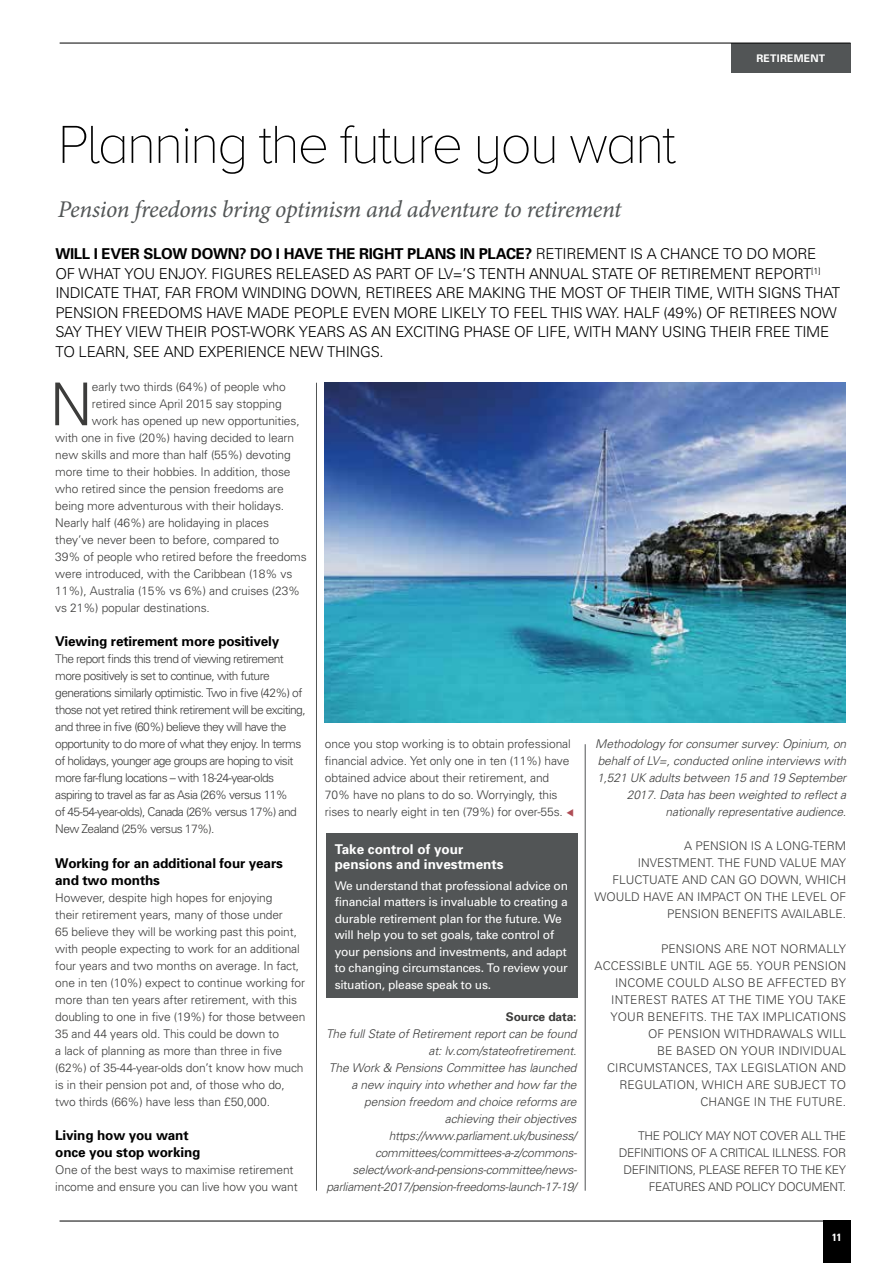
<style>
.page{position:relative;width:893px;height:1263px;background:#fff}
.page>*{position:absolute;margin:0;border:0;box-sizing:border-box;transform-origin:0 0}
.t1{font:300 59.1px "Univers";color:#3c3c3b}
.t2{font:100 55.5px "Proxima Nova A";letter-spacing:-.04em;color:#000}
.t3{font:italic 24px "Minion Pro";letter-spacing:-.02em;color:#525556}
.t4{font:300 15px/19.5px "Univers";letter-spacing:-.02em;color:#000}
.t5{font:700 13.5px/17px "Univers";letter-spacing:-.01em;color:#000}
.t6{font:700 13.5px/15px "Univers";color:#fff}
.t7{font:300 12px/17px "Univers";letter-spacing:-.01em;color:#3c3c3b}
.t8{font:italic 300 12px/17px "Univers";letter-spacing:-.01em;color:#3c3c3b;text-align:right}
.t9{font:300 12px/17px "Univers";letter-spacing:-.05em;color:#3c3c3b}
.t10{font:300 12px/17px "Univers";letter-spacing:.01em;color:#3c3c3b;text-align:right}
.t11{font:12px/16.5px "Univers";letter-spacing:-.02em;color:#fff}
.t12{font:300 12px/17px "Univers";letter-spacing:-.03em;color:#3c3c3b;text-align:right}
.t13{font:700 12px "Univers";letter-spacing:-.01em;color:#3c3c3b}
.t14{font:700 10.5px "Univers";letter-spacing:.02em;color:#fff}
.t15{font:700 condensed 10.5px "Univers";color:#fff}
.s1{font-weight:700}
.s2{color:#af4d56}
</style>
<div class="page">
<hr style="left:60px;top:1221px;width:790px;height:1px;background:#000">
<div style="left:823px;top:1220px;width:27px;height:43px;background:#000"></div>
<div style="left:731px;top:43px;width:119px;height:29px;background:#525556"></div>
<hr style="left:60px;top:43px;width:790px;height:1px;background:#000">
<div style="left:326px;top:833px;width:252px;height:165px;background:#525556"></div>
<hr style="left:316px;top:383px;width:1px;height:808px;background:#525556">
<hr style="left:585px;top:744px;width:1px;height:447px;background:#525556">
<img style="left:324px;top:383px;width:521px;height:340px">
<p class="t14" style="left:756px;top:51px;width:70px">RETIREMENT</p>
<h2 class="t2" style="left:58px;top:114px;width:620px">Planning the future you want</h2>
<h3 class="t3" style="left:58px;top:193px;width:565px">Pension freedoms bring optimism and adventure to retirement</h3>
<p class="t4" style="left:55px;top:243px;width:786px"><span class="s1">WILL I EVER SLOW DOWN? DO I HAVE THE RIGHT PLANS IN PLACE?</span> RETIREMENT IS A CHANCE TO DO MORE<br>OF WHAT YOU ENJOY. FIGURES RELEASED AS PART OF LV=’S TENTH ANNUAL STATE OF RETIREMENT REPORT<sup>[1] </sup>INDICATE THAT, FAR FROM WINDING DOWN, RETIREES ARE MAKING THE MOST OF THEIR TIME, WITH SIGNS THAT PENSION FREEDOMS HAVE MADE PEOPLE EVEN MORE LIKELY TO FEEL THIS WAY. HALF (49%) OF RETIREES NOW SAY THEY VIEW THEIR POST-WORK YEARS AS AN EXCITING PHASE OF LIFE, WITH MANY USING THEIR FREE TIME TO LEARN, SEE AND EXPERIENCE NEW THINGS.</p>
<h1 class="t1" style="left:50px;top:369px;width:44px">N</h1>
<p class="t7" style="left:92px;top:378px;width:195px">early two thirds (64%) of people who</p>
<p class="t7" style="left:92px;top:395px;width:191px">retired since April 2015 say stopping</p>
<p class="t7" style="left:92px;top:412px;width:209px">work has opened up new opportunities,</p>
<p class="t7" style="left:55px;top:429px;width:240px">with one in five (20%) having decided to learn</p>
<p class="t7" style="left:55px;top:446px;width:237px">new skills and more than half (55%) devoting</p>
<p class="t7" style="left:55px;top:463px;width:237px">more time to their hobbies. In addition, those</p>
<p class="t7" style="left:55px;top:480px;width:230px">who retired since the pension freedoms are</p>
<p class="t7" style="left:55px;top:497px;width:231px">being more adventurous with their holidays.</p>
<p class="t7" style="left:55px;top:514px;width:215px">Nearly half (46%) are holidaying in places</p>
<p class="t7" style="left:55px;top:531px;width:225px">they’ve never been to before, compared to</p>
<p class="t7" style="left:55px;top:548px;width:253px">39% of people who retired before the freedoms</p>
<p class="t7" style="left:55px;top:565px;width:239px">were introduced, with the Caribbean (18% vs</p>
<p class="t7" style="left:55px;top:582px;width:246px">11%), Australia (15% vs 6%) and cruises (23%</p>
<p class="t7" style="left:55px;top:599px;width:156px">vs 21%) popular destinations.</p>
<p class="t5" style="left:55px;top:633px;width:226px">Viewing retirement more positively</p>
<p class="t9" style="left:55px;top:650px;width:252px">The report finds this trend of viewing retirement more positively is set to continue, with future generations similarly optimistic. Two in five (42%) of those not yet retired think retirement will be exciting, and three in five (60%) believe they will have the opportunity to do more of what they enjoy. In terms of holidays, younger age groups are hoping to visit more far-flung locations – with 18-24-year-olds aspiring to travel as far as Asia (26% versus 11%<br>of 45-54-year-olds), Canada (26% versus 17%) and New Zealand (25% versus 17%).</p>
<p class="t5" style="left:55px;top:854px;width:229px">Working for an additional four years and two months</p>
<p class="t7" style="left:55px;top:888px;width:252px">However, despite high hopes for enjoying<br>their retirement years, many of those under<br>65 believe they will be working past this point, with people expecting to work for an additional four years and two months on average. In fact, one in ten (10%) expect to continue working for more than ten years after retirement, with this doubling to one in five (19%) for those between 35 and 44 years old. This could be down to<br>a lack of planning as more than three in five (62%) of 35-44-year-olds don’t know how much is in their pension pot and, of those who do, two thirds (66%) have less than £50,000.</p>
<p class="t5" style="left:55px;top:1126px;width:147px">Living how you want once you stop working</p>
<p class="t7" style="left:55px;top:1160px;width:244px">One of the best ways to maximise retirement income and ensure you can live how you want</p>
<p class="t7" style="left:325px;top:735px;width:251px">once you stop working is to obtain professional financial advice. Yet only one in ten (11%) have obtained advice about their retirement, and 70% have no plans to do so. Worryingly, this rises to nearly eight in ten (79%) for over-55s. <span class="s2">▼</span></p>
<p class="t6" style="left:335px;top:841px;width:170px">Take control of your pensions and investments</p>
<p class="t11" style="left:335px;top:877px;width:235px">We understand that professional advice on financial matters is invaluable to creating a durable retirement plan for the future. We will help you to set goals, take control of your pensions and investments, and adapt to changing circumstances. To review your situation, please speak to us.</p>
<p class="t13" style="left:506px;top:1008px;width:72px">Source data:</p>
<p class="t8" style="left:326px;top:1024px;width:253px">The full State of Retirement report can be found at: lv.com/stateofretirement.<br>The Work &amp; Pensions Committee has launched a new inquiry into whether and how far the pension freedom and choice reforms are achieving their objectives https://www.parliament.uk/business/ committees/committees-a-z/commons&shy;select/work-and-pensions-committee/news&shy;parliament-2017/pension-freedoms-launch-17-19/</p>
<p class="t8" style="left:595px;top:735px;width:252px">Methodology for consumer survey: Opinium, on behalf of LV=, conducted online interviews with 1,521 UK adults between 15 and 19 September 2017. Data has been weighted to reflect a nationally representative audience.</p>
<p class="t7" style="left:595px;top:837px;width:253px;text-align:right">A PENSION IS A LONG-TERM<br>INVESTMENT. THE FUND VALUE MAY<br>FLUCTUATE AND CAN GO DOWN, WHICH<br>WOULD HAVE AN IMPACT ON THE LEVEL OF<br>PENSION BENEFITS AVAILABLE.</p>
<p class="t10" style="left:595px;top:939px;width:253px">PENSIONS ARE NOT NORMALLY<br>ACCESSIBLE UNTIL AGE 55. YOUR PENSION<br>INCOME COULD ALSO BE AFFECTED BY<br>INTEREST RATES AT THE TIME YOU TAKE<br>YOUR BENEFITS. THE TAX IMPLICATIONS<br>OF PENSION WITHDRAWALS WILL<br>BE BASED ON YOUR INDIVIDUAL<br>CIRCUMSTANCES, TAX LEGISLATION AND<br>REGULATION, WHICH ARE SUBJECT TO<br>CHANGE IN THE FUTURE.</p>
<p class="t12" style="left:619px;top:1126px;width:229px">THE POLICY MAY NOT COVER ALL THE DEFINITIONS OF A CRITICAL ILLNESS. FOR DEFINITIONS, PLEASE REFER TO THE KEY FEATURES AND POLICY DOCUMENT.</p>
<p class="t15" style="left:832px;top:1230px;width:11px">11</p>
</div>
